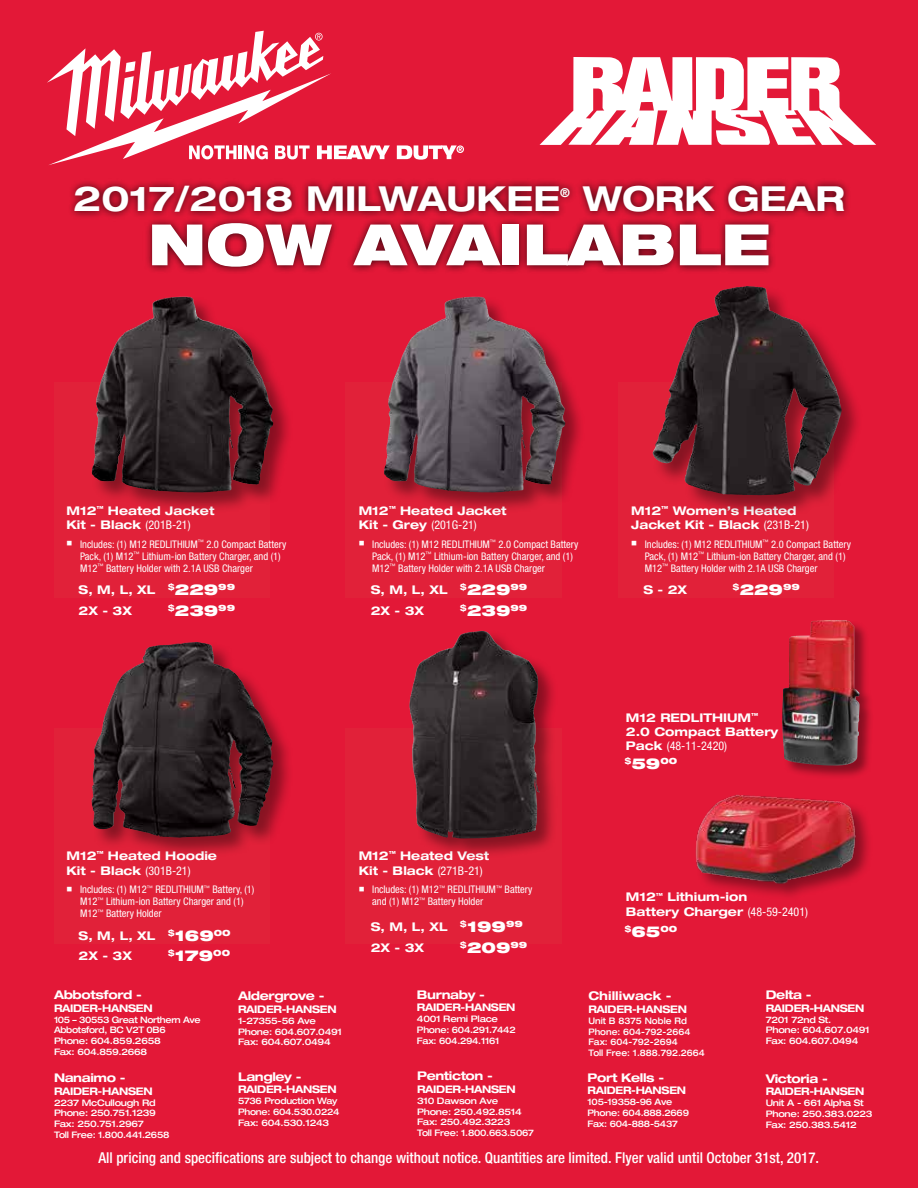
<style>
.page{position:relative;width:918px;height:1188px;background:#e31837}
.page>*{position:absolute;margin:0;border:0;box-sizing:border-box;transform-origin:0 0}
.t1{font:900 expanded 57px "Helvetica Neue";color:#fff}
.t2{font:700 expanded 34.5px "Helvetica Neue";color:#fff}
.t3{font:500 condensed 15px "Helvetica Neue";color:#fff}
.t4{font:900 expanded 15px "Helvetica Neue LT Std";color:#fff}
.t5{font:700 expanded 12.3px "Helvetica Neue";color:#fff}
.t6{font:700 expanded 12px/14.4px "Helvetica Neue LT Std";color:#fff}
.t7{font:700 expanded 12px "Helvetica Neue";letter-spacing:-.03em;color:#fff}
.t8{font:700 expanded 12px "Helvetica Neue";color:#fff}
.t9{font:condensed 10.5px/12px "Helvetica Neue LT Std";color:#fff}
.t10{font:700 expanded 10.5px "Helvetica Neue";letter-spacing:-.03em;color:#fff;scale:.95 1}
.t11{font:500 expanded 9px/10.8px "Helvetica Neue";letter-spacing:-.03em;color:#fff}
.t12{font:500 expanded 9px/10.8px "Helvetica Neue";letter-spacing:-.03em;color:#fff;scale:.95 1}
.t13{font:500 expanded 9px/10.8px "Helvetica Neue";color:#fff;scale:.9 1}
.t14{font:700 expanded 8.7px "Helvetica Neue LT Std";color:#fff}
.s1{font-weight:400;font-stretch:condensed}
</style>
<div class="page">
<svg style="left:47px;top:31px;width:343px;height:134px"></svg>
<svg style="left:397px;top:145px;width:67px;height:15px"></svg>
<svg style="left:540px;top:57px;width:336px;height:88px"></svg>
<div style="left:67px;top:178px;width:784px;height:97px;background:#000;opacity:.75"></div>
<div style="left:54px;top:382px;width:216px;height:216px;background:#e12139"></div>
<div style="left:91px;top:296px;width:203px;height:218px;background:#000;opacity:.4"></div>
<img style="left:91px;top:296px;width:91px;height:185px">
<div style="left:346px;top:382px;width:216px;height:216px;background:#e12139"></div>
<div style="left:383px;top:296px;width:203px;height:218px;background:#000;opacity:.4"></div>
<img style="left:384px;top:297px;width:89px;height:184px">
<div style="left:618px;top:382px;width:216px;height:216px;background:#e12139"></div>
<div style="left:652px;top:285px;width:211px;height:232px;background:#000;opacity:.4"></div>
<img style="left:653px;top:286px;width:94px;height:177px">
<div style="left:54px;top:728px;width:216px;height:216px;background:#e12139"></div>
<div style="left:91px;top:641px;width:203px;height:218px;background:#000;opacity:.4"></div>
<img style="left:91px;top:642px;width:105px;height:188px">
<div style="left:346px;top:728px;width:216px;height:216px;background:#e12139"></div>
<div style="left:409px;top:630px;width:150px;height:228px;background:#000;opacity:.4"></div>
<img style="left:409px;top:631px;width:74px;height:93px">
<div style="left:782px;top:619px;width:92px;height:161px;background:#000;opacity:.4"></div>
<img style="left:782px;top:620px;width:78px;height:146px">
<div style="left:696px;top:794px;width:178px;height:107px;background:#000;opacity:.4"></div>
<img style="left:695px;top:794px;width:168px;height:93px">
<h2 class="t2" style="left:73px;top:177px;width:488px">2017/2018 MILWAUKEE</h2>
<p class="t5" style="left:560px;top:185px;width:11px">®</p>
<h2 class="t2" style="left:583px;top:177px;width:263px">WORK GEAR</h2>
<h1 class="t1" style="left:148px;top:208px;width:623px">NOW AVAILABLE</h1>
<p class="t6" style="left:67px;top:503px;width:149px">M12<sup>™</sup> Heated Jacket<br>Kit - Black <span class="s1">(201B-21)</span></p>
<p class="t9" style="left:80px;top:538px;width:208px">Includes: (1) M12 REDLITHIUM<sup>™</sup> 2.0 Compact Battery<br>Pack, (1) M12<sup>™</sup> Lithium-ion Battery Charger, and (1)<br>M12<sup>™</sup> Battery Holder with 2.1A USB Charger</p>
<p class="t6" style="left:79px;top:579px;width:78px;line-height:20.4px">S, M, L, XL<br>2X - 3X</p>
<h3 class="t4" style="left:168px;top:580px;width:69px"><sup>$</sup>229<sup>99</sup></h3>
<h3 class="t4" style="left:168px;top:600px;width:69px"><sup>$</sup>239<sup>99</sup></h3>
<p class="t6" style="left:359px;top:503px;width:149px">M12<sup>™</sup> Heated Jacket<br>Kit - Grey <span class="s1">(201G-21)</span></p>
<p class="t9" style="left:372px;top:538px;width:208px">Includes: (1) M12 REDLITHIUM<sup>™</sup> 2.0 Compact Battery<br>Pack, (1) M12<sup>™</sup> Lithium-ion Battery Charger, and (1)<br>M12<sup>™</sup> Battery Holder with 2.1A USB Charger</p>
<p class="t6" style="left:371px;top:579px;width:78px;line-height:20.4px">S, M, L, XL<br>2X - 3X</p>
<h3 class="t4" style="left:460px;top:580px;width:69px"><sup>$</sup>229<sup>99</sup></h3>
<h3 class="t4" style="left:460px;top:600px;width:69px"><sup>$</sup>239<sup>99</sup></h3>
<p class="t6" style="left:631px;top:503px;width:179px">M12<sup>™</sup> Women’s Heated<br>Jacket Kit - Black <span class="s1">(231B-21)</span></p>
<p class="t9" style="left:645px;top:538px;width:208px">Includes: (1) M12 REDLITHIUM<sup>™</sup> 2.0 Compact Battery<br>Pack, (1) M12<sup>™</sup> Lithium-ion Battery Charger, and (1)<br>M12<sup>™</sup> Battery Holder with 2.1A USB Charger</p>
<p class="t6" style="left:643px;top:582px;width:45px">S - 2X</p>
<h3 class="t4" style="left:733px;top:580px;width:69px"><sup>$</sup>229<sup>99</sup></h3>
<p class="t6" style="left:67px;top:848px;width:152px">M12<sup>™</sup> Heated Hoodie<br>Kit - Black <span class="s1">(301B-21)</span></p>
<p class="t9" style="left:80px;top:884px;width:176px">Includes: (1) M12<sup>™</sup> REDLITHIUM<sup>™</sup> Battery, (1)<br>M12<sup>™</sup> Lithium-ion Battery Charger and (1)<br>M12<sup>™</sup> Battery Holder</p>
<p class="t6" style="left:79px;top:928px;width:78px">S, M, L, XL</p>
<p class="t14" style="left:168px;top:948px;width:9px">$</p>
<h3 class="t4" style="left:168px;top:926px;width:64px"><sup>$</sup>169<sup>00</sup></h3>
<p class="t6" style="left:79px;top:949px;width:55px">2X - 3X</p>
<h3 class="t4" style="left:175px;top:946px;width:57px">179<sup>00</sup></h3>
<p class="t7" style="left:54px;top:987px;width:90px">Abbotsford -</p>
<p class="t10" style="left:54px;top:1001px;width:105px">RAIDER-HANSEN</p>
<p class="t12" style="left:54px;top:1014px;width:156px">105 – 30553 Great Northern Ave<br>Abbotsford, BC V2T 0B6<br>Phone: 604.859.2658<br>Fax: 604.859.2668</p>
<p class="t7" style="left:54px;top:1070px;width:73px">Nanaimo -</p>
<p class="t10" style="left:54px;top:1085px;width:105px">RAIDER-HANSEN</p>
<p class="t11" style="left:54px;top:1097px;width:117px">2237 McCullough Rd<br>Phone: 250.751.1239<br>Fax: 250.751.2967<br>Toll Free: 1.800.441.2658</p>
<p class="t7" style="left:238px;top:988px;width:88px">Aldergrove -</p>
<p class="t10" style="left:238px;top:1003px;width:105px">RAIDER-HANSEN</p>
<p class="t11" style="left:238px;top:1015px;width:105px">1-27355-56 Ave<br>Phone: 604.607.0491<br>Fax: 604.607.0494</p>
<p class="t7" style="left:238px;top:1069px;width:65px">Langley -</p>
<p class="t10" style="left:238px;top:1083px;width:105px">RAIDER-HANSEN</p>
<p class="t12" style="left:238px;top:1095px;width:108px">5736 Production Way<br>Phone: 604.530.0224<br>Fax: 604.530.1243</p>
<p class="t6" style="left:359px;top:848px;width:132px">M12<sup>™</sup> Heated Vest<br>Kit - Black <span class="s1">(271B-21)</span></p>
<p class="t9" style="left:372px;top:884px;width:162px">Includes: (1) M12<sup>™</sup> REDLITHIUM<sup>™</sup> Battery and (1) M12<sup>™</sup> Battery Holder</p>
<p class="t6" style="left:371px;top:917px;width:78px;line-height:20.4px">S, M, L, XL<br>2X - 3X</p>
<h3 class="t4" style="left:460px;top:917px;width:64px"><sup>$</sup>199<sup>99</sup></h3>
<h3 class="t4" style="left:460px;top:938px;width:69px"><sup>$</sup>209<sup>99</sup></h3>
<p class="t7" style="left:417px;top:987px;width:70px">Burnaby -</p>
<p class="t10" style="left:417px;top:1001px;width:105px">RAIDER-HANSEN</p>
<p class="t11" style="left:417px;top:1013px;width:100px">4001 Remi Place<br>Phone: 604.291.7442<br>Fax: 604.294.1161</p>
<p class="t7" style="left:417px;top:1069px;width:77px">Penticton -</p>
<p class="t10" style="left:417px;top:1083px;width:105px">RAIDER-HANSEN</p>
<p class="t11" style="left:417px;top:1095px;width:118px">310 Dawson Ave<br>Phone: 250.492.8514<br>Fax: 250.492.3223<br>Toll Free: 1.800.663.5067</p>
<p class="t6" style="left:626px;top:710px;width:154px">M12 REDLITHIUM<sup>™<br></sup>2.0 Compact Battery<br>Pack <span class="s1">(48-11-2420)</span></p>
<h3 class="t4" style="left:624px;top:754px;width:54px"><sup>$</sup>59<sup>00</sup></h3>
<p class="t6" style="left:626px;top:890px;width:184px">M12<sup>™</sup> Lithium-ion<br>Battery Charger <span class="s1">(48-59-2401)</span></p>
<h3 class="t4" style="left:624px;top:921px;width:54px"><sup>$</sup>65<sup>00</sup></h3>
<p class="t8" style="left:588px;top:988px;width:85px">Chilliwack -</p>
<p class="t10" style="left:588px;top:1003px;width:105px">RAIDER-HANSEN</p>
<p class="t13" style="left:588px;top:1015px;width:131px">Unit B 8375 Noble Rd<br>Phone: 604-792-2664<br>Fax: 604-792-2694<br>Toll Free: 1.888.792.2664</p>
<p class="t7" style="left:588px;top:1070px;width:78px">Port Kells -</p>
<p class="t10" style="left:588px;top:1084px;width:105px">RAIDER-HANSEN</p>
<p class="t12" style="left:588px;top:1096px;width:108px">105-19358-96 Ave<br>Phone: 604.888.2669<br>Fax: 604-888-5437</p>
<p class="t7" style="left:766px;top:987px;width:47px">Delta -</p>
<p class="t10" style="left:766px;top:1002px;width:105px">RAIDER-HANSEN</p>
<p class="t11" style="left:766px;top:1014px;width:105px">7201 72nd St.<br>Phone: 604.607.0491<br>Fax: 604.607.0494</p>
<p class="t7" style="left:766px;top:1071px;width:64px">Victoria -</p>
<p class="t10" style="left:766px;top:1085px;width:105px">RAIDER-HANSEN</p>
<p class="t11" style="left:766px;top:1097px;width:108px">Unit A - 661 Alpha St<br>Phone: 250.383.0223<br>Fax: 250.383.5412</p>
<h3 class="t3" style="left:98px;top:1148px;width:722px">All pricing and specifications are subject to change without notice. Quantities are limited. Flyer valid until October 31st, 2017.</h3>
</div>
